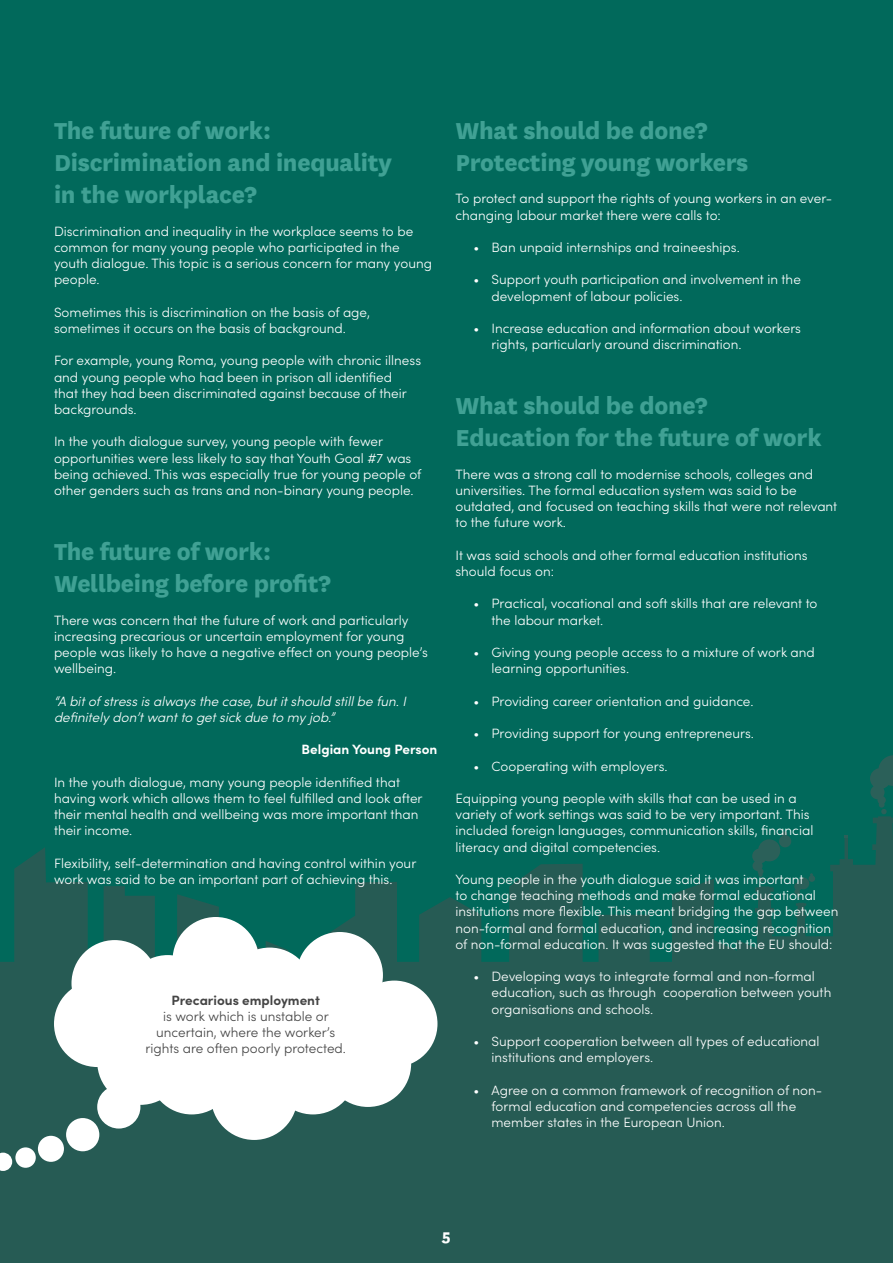
<style>
.page{position:relative;width:893px;height:1263px;background:#01695b}
.page>*{position:absolute;margin:0;border:0;box-sizing:border-box;transform-origin:0 0}
.SUBHEADER{font:800 27px/32.4px "National";letter-spacing:-.01em;color:#40a194}
.BODY{font:800 18px "National";color:#fff}
.BODY-2{font:300 13.5px/16.2px "Sofia Pro";color:#fff}
.BODY-3{font:300 13.5px/16.2px "Sofia Pro";color:#454545;text-align:center}
.BODY-4{font:italic 300 13.5px/16.2px "Sofia Pro";color:#fff}
.BODY-5{font:700 13.5px "Sofia Pro";color:#fff}
.s1{font-weight:700}
</style>
<div class="page">
<svg style="left:0;top:816px;width:893px;height:447px;fill:#265b54"></svg>
<svg style="left:870px;top:755px;width:23px;height:59px"></svg>
<svg style="left:752px;top:831px;width:63px;height:69px"></svg>
<div style="left:351px;top:980px;width:86px;height:87px;background:#fff;border-radius:50%"></div>
<div style="left:296px;top:932px;width:87px;height:86px;background:#fff;border-radius:50%"></div>
<div style="left:227px;top:947px;width:86px;height:87px;background:#fff;border-radius:50%"></div>
<div style="left:97px;top:1085px;width:43px;height:43px;background:#fff;border-radius:50%"></div>
<div style="left:66px;top:1118px;width:33px;height:33px;background:#fff;border-radius:50%"></div>
<div style="left:38px;top:1136px;width:26px;height:26px;background:#fff;border-radius:50%"></div>
<div style="left:15px;top:1147px;width:21px;height:21px;background:#fff;border-radius:50%"></div>
<svg style="left:0;top:1152px;width:12px;height:19px"></svg>
<div style="left:173px;top:917px;width:86px;height:86px;background:#fff;border-radius:50%"></div>
<div style="left:125px;top:955px;width:86px;height:86px;background:#fff;border-radius:50%"></div>
<div style="left:71px;top:940px;width:87px;height:86px;background:#fff;border-radius:50%"></div>
<div style="left:54px;top:980px;width:86px;height:87px;background:#fff;border-radius:50%"></div>
<div style="left:97px;top:1018px;width:87px;height:87px;background:#fff;border-radius:50%"></div>
<div style="left:149px;top:1028px;width:86px;height:86px;background:#fff;border-radius:50%"></div>
<div style="left:211px;top:1053px;width:86px;height:87px;background:#fff;border-radius:50%"></div>
<div style="left:270px;top:1028px;width:86px;height:86px;background:#fff;border-radius:50%"></div>
<div style="left:325px;top:1020px;width:86px;height:87px;background:#fff;border-radius:50%"></div>
<div style="left:173px;top:986px;width:207px;height:87px;background:#fff"></div>
<p class="SUBHEADER" style="left:54px;top:112px;width:339px">The future of work:<br>Discrimination and inequality in the workplace?</p>
<p class="BODY-2" style="left:54px;top:222px;width:379px">Discrimination and inequality in the workplace seems to be common for many young people who participated in the youth dialogue. This topic is a serious concern for many young people.</p>
<p class="BODY-2" style="left:54px;top:303px;width:317px">Sometimes this is discrimination on the basis of age, sometimes it occurs on the basis of background.</p>
<p class="BODY-2" style="left:54px;top:352px;width:369px">For example, young Roma, young people with chronic illness and young people who had been in prison all identified<br>that they had been discriminated against because of their backgrounds.</p>
<p class="BODY-2" style="left:54px;top:433px;width:369px">In the youth dialogue survey, young people with fewer opportunities were less likely to say that Youth Goal #7 was being achieved. This was especially true for young people of other genders such as trans and non-binary young people.</p>
<p class="SUBHEADER" style="left:54px;top:533px;width:278px">The future of work:<br>Wellbeing before profit?</p>
<p class="BODY-2" style="left:54px;top:611px;width:375px">There was concern that the future of work and particularly increasing precarious or uncertain employment for young people was likely to have a negative effect on young people’s wellbeing.</p>
<p class="BODY-4" style="left:54px;top:692px;width:354px">“A bit of stress is always the case, but it should still be fun. I definitely don’t want to get sick due to my job.”</p>
<p class="BODY-5" style="left:302px;top:739px;width:137px">Belgian Young Person</p>
<p class="BODY-2" style="left:54px;top:773px;width:370px">In the youth dialogue, many young people identified that having work which allows them to feel fulfilled and look after their mental health and wellbeing was more important than their income.</p>
<p class="BODY-2" style="left:54px;top:854px;width:364px">Flexibility, self-determination and having control within your work was said to be an important part of achieving this.</p>
<p class="BODY-3" style="left:145px;top:991px;width:202px"><span class="s1">Precarious employment<br></span>is work which is unstable or uncertain, where the worker’s rights are often poorly protected.</p>
<p class="SUBHEADER" style="left:455px;top:112px;width:294px">What should be done?<br>Protecting young workers</p>
<p class="BODY-2" style="left:455px;top:190px;width:378px">To protect and support the rights of young workers in an ever&shy;changing labour market there were calls to:</p>
<p class="BODY-2" style="left:473px;top:238px;width:268px">• Ban unpaid internships and traineeships.</p>
<p class="BODY-2" style="left:491px;top:271px;width:311px;text-indent:-18px">• Support youth participation and involvement in the development of labour policies.</p>
<p class="BODY-2" style="left:491px;top:319px;width:311px;text-indent:-18px">• Increase education and information about workers rights, particularly around discrimination.</p>
<p class="SUBHEADER" style="left:455px;top:387px;width:368px">What should be done?<br>Education for the future of work</p>
<p class="BODY-2" style="left:455px;top:465px;width:383px">There was a strong call to modernise schools, colleges and universities. The formal education system was said to be outdated, and focused on teaching skills that were not relevant to the future work.</p>
<p class="BODY-2" style="left:455px;top:546px;width:354px">It was said schools and other formal education institutions should focus on:</p>
<p class="BODY-2" style="left:491px;top:595px;width:327px;text-indent:-18px">• Practical, vocational and soft skills that are relevant to the labour market.</p>
<p class="BODY-2" style="left:491px;top:643px;width:325px;text-indent:-18px">• Giving young people access to a mixture of work and learning opportunities.</p>
<p class="BODY-2" style="left:473px;top:692px;width:281px">• Providing career orientation and guidance.</p>
<p class="BODY-2" style="left:473px;top:724px;width:282px">• Providing support for young entrepreneurs.</p>
<p class="BODY-2" style="left:473px;top:757px;width:196px">• Cooperating with employers.</p>
<p class="BODY-2" style="left:455px;top:789px;width:359px">Equipping young people with skills that can be used in a variety of work settings was said to be very important. This included foreign languages, communication skills, financial literacy and digital competencies.</p>
<p class="BODY-2" style="left:455px;top:870px;width:384px">Young people in the youth dialogue said it was important<br>to change teaching methods and make formal educational institutions more flexible. This meant bridging the gap between non-formal and formal education, and increasing recognition of non-formal education. It was suggested that the EU should:</p>
<p class="BODY-2" style="left:491px;top:967px;width:341px;text-indent:-18px">• Developing ways to integrate formal and non-formal education, such as through cooperation between youth organisations and schools.</p>
<p class="BODY-2" style="left:491px;top:1032px;width:330px;text-indent:-18px">• Support cooperation between all types of educational institutions and employers.</p>
<p class="BODY-2" style="left:491px;top:1081px;width:332px;text-indent:-18px">• Agree on a common framework of recognition of non&shy;formal education and competencies across all the member states in the European Union.</p>
<p class="BODY" style="left:442px;top:1223px;width:11px">5</p>
</div>
